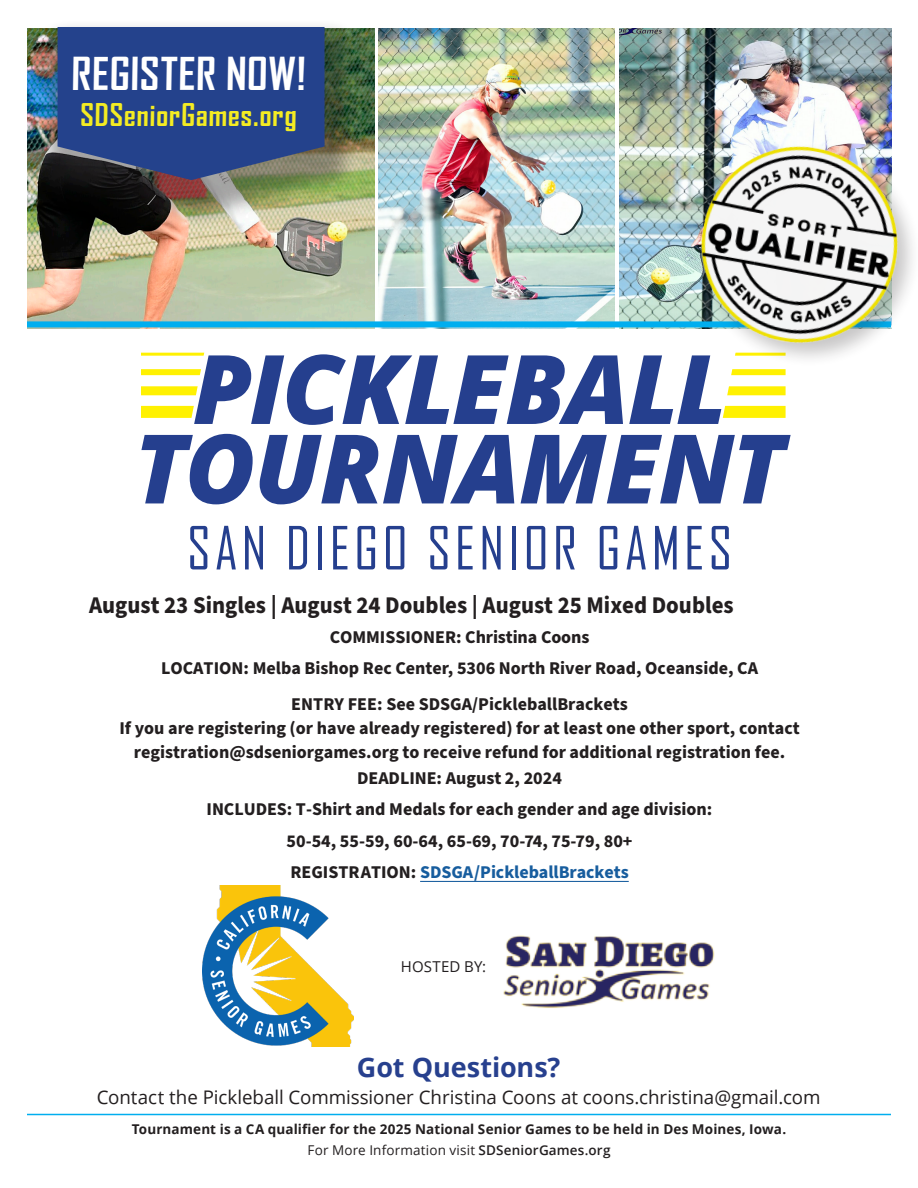
<style>
.page{position:relative;width:918px;height:1188px;background:#fff}
.page>*{position:absolute;margin:0;border:0;box-sizing:border-box;transform-origin:0 0}
.t1{font:italic 800 96px/79.5px "Open Sans";letter-spacing:-.015em;color:#253f8e;text-align:center}
.t2{font:57px "Agency FB";letter-spacing:.07em;color:#253f8e}
.t3{font:700 43.5px "Agency FB";color:#fff}
.t4{font:700 30px "Agency FB";color:#f4ec23}
.t5{font:700 27px "Open Sans";letter-spacing:-.005em;color:#27408e}
.t6{font:700 24px "Source Sans Pro";color:#231f20;scale:.95 1}
.t7{font:18.75px "Open Sans";letter-spacing:-.005em;color:#231f20}
.t8{font:700 18px/31.2px "Source Sans Pro";color:#231f20;text-align:center}
.t9{font:15px "Open Sans";letter-spacing:.005em;color:#231f20}
.t10{font:700 13.5px/21px "Open Sans";letter-spacing:.01em;color:#231f20;text-align:center}
.s1{color:#175d9e}
.s2{font-weight:400}
.s3{font-weight:600}
</style>
<div class="page">
<img style="left:619px;top:28px;width:273px;height:301px">
<img style="left:28px;top:28px;width:346px;height:301px">
<img style="left:379px;top:28px;width:235px;height:301px">
<div style="left:35px;top:18px;width:325px;height:210px;background:#231f20;opacity:.4"></div>
<svg style="left:58px;top:27px;width:267px;height:153px;background:#2a4485"></svg>
<hr style="left:27px;top:1114px;width:864px;height:1px;background:#00aeef">
<div style="left:27px;top:321px;width:864px;height:6px;background:#00aeef"></div>
<div style="left:141px;top:386px;width:645px;height:9px;background:#fff101"></div>
<div style="left:141px;top:406px;width:645px;height:12px;background:#fff101"></div>
<div style="left:141px;top:369px;width:645px;height:6px;background:#fff101"></div>
<hr style="left:141px;top:353px;width:645px;height:3px;background:#fff101">
<svg style="left:190px;top:352px;width:547px;height:66px"></svg>
<img style="left:503px;top:935px;width:212px;height:73px">
<img style="left:202px;top:886px;width:152px;height:160px">
<img style="left:685px;top:128px;width:228px;height:240px">
<hr style="left:420px;top:881px;width:209px;height:1px;background:#175d9e">
<p class="t3" style="left:71px;top:49px;width:237px">REGISTER NOW!</p>
<p class="t4" style="left:80px;top:98px;width:219px">SDSeniorGames.org</p>
<p class="t1" style="left:134px;top:345px;width:652px">PICKLEBALL<br>TOURNAMENT</p>
<p class="t2" style="left:187px;top:513px;width:547px">SAN DIEGO SENIOR GAMES</p>
<p class="t6" style="left:89px;top:589px;width:680px">August 23 Singles | August 24 Doubles | August 25 Mixed Doubles</p>
<p class="t8" style="left:161px;top:622px;width:599px">COMMISSIONER: Christina Coons<br>LOCATION: Melba Bishop Rec Center, 5306 North River Road, Oceanside, CA</p>
<p class="t8" style="left:119px;top:693px;width:682px;line-height:24px">ENTRY FEE: See SDSGA/PickleballBrackets<br>If you are registering (or have already registered) for at least one other sport, contact registration@sdseniorgames.org to receive refund for additional registration fee.</p>
<p class="t8" style="left:207px;top:763px;width:507px">DEADLINE: August 2, 2024<br>INCLUDES: T-Shirt and Medals for each gender and age division:<br>50-54, 55-59, 60-64, 65-69, 70-74, 75-79, 80+<br>REGISTRATION: <span class="s1">SDSGA/PickleballBrackets</span></p>
<p class="t9" style="left:401px;top:956px;width:87px">HOSTED BY:</p>
<p class="t5" style="left:357px;top:1048px;width:205px">Got Questions?</p>
<p class="t7" style="left:97px;top:1085px;width:725px">Contact the Pickleball Commissioner Christina Coons at coons.christina@gmail.com</p>
<p class="t10" style="left:132px;top:1118px;width:656px">Tournament is a CA qualifier for the 2025 National Senior Games to be held in Des Moines, Iowa.<br><span class="s2">For More Information visit</span> <span class="s3">SDSeniorGames.org</span></p>
</div>
